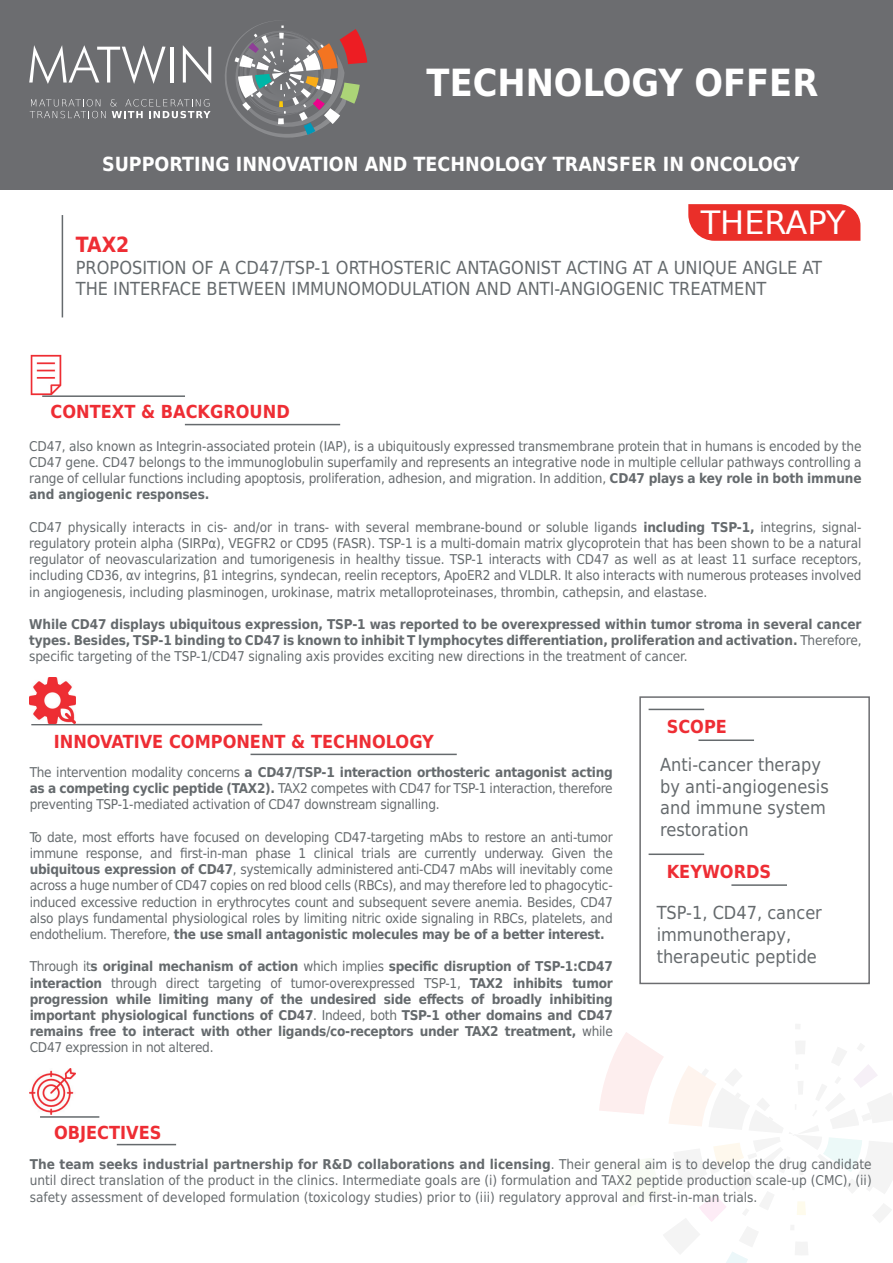
<style>
.page{position:relative;width:893px;height:1263px;background:#fff}
.page>*{position:absolute;margin:0;border:0;box-sizing:border-box;transform-origin:0 0}
.t1{font:700 37.5px "DejaVu Sans Condensed";color:#fff}
.t2{font:32.1px "DejaVu Sans";color:#fff}
.t3{font:700 21px "DejaVu Sans Condensed";color:#ee2d34}
.t4{font:700 19.5px "DejaVu Sans Condensed";color:#fff}
.t5{font:18px/21.6px "DejaVu Sans Condensed";color:#656a6d}
.t6{font:700 18px "DejaVu Sans Condensed";color:#ee2d34}
.t7{font:13.5px/16.2px "DejaVu Sans Condensed";letter-spacing:-.01em;color:#656a6d;text-align:justify}
.t8{font:700 13.5px/16.2px "DejaVu Sans Condensed";letter-spacing:-.015em;color:#656a6d;text-align:justify}
.s1{font-weight:700}
.s2{font-weight:400}
</style>
<div class="page">
<div style="left:0;top:0;width:893px;height:189px;background:#6c6d70"></div>
<hr style="left:31px;top:724px;width:231px;height:1px;background:#656a6d">
<hr style="left:40px;top:1116px;width:59px;height:2px;background:#656a6d">
<hr style="left:251px;top:754px;width:206px;height:1px;background:#656a6d">
<hr style="left:117px;top:1144px;width:59px;height:1px;background:#656a6d">
<svg style="left:599px;top:1024px;width:294px;height:239px"></svg>
<img style="left:30px;top:354px;width:32px;height:42px">
<img style="left:30px;top:677px;width:46px;height:46px">
<img style="left:29px;top:1068px;width:46px;height:46px">
<svg style="left:29px;top:45px;width:137px;height:39px"></svg>
<hr style="left:171px;top:47px;width:3px;height:36px;background:#fff">
<svg style="left:183px;top:45px;width:28px;height:38px"></svg>
<svg style="left:225px;top:22px;width:142px;height:116px"></svg>
<svg style="left:30px;top:99px;width:181px;height:19px"></svg>
<hr style="left:62px;top:215px;width:1px;height:102px;background:#656a6d">
<div style="left:639px;top:696px;width:231px;height:288px;border:2px solid #6c6d70"></div>
<hr style="left:649px;top:709px;width:55px;height:1px;background:#656a6d">
<hr style="left:649px;top:853px;width:55px;height:2px;background:#656a6d">
<hr style="left:698px;top:739px;width:56px;height:2px;background:#656a6d">
<hr style="left:731px;top:884px;width:56px;height:2px;background:#656a6d">
<hr style="left:185px;top:424px;width:155px;height:1px;background:#656a6d">
<hr style="left:42px;top:395px;width:143px;height:2px;background:#656a6d">
<svg style="left:688px;top:204px;width:172px;height:37px;background:#ea3933"></svg>
<h1 class="t1" style="left:427px;top:52px;width:393px">TECHNOLOGY OFFER</h1>
<h3 class="t4" style="left:102px;top:148px;width:699px">SUPPORTING INNOVATION AND TECHNOLOGY TRANSFER IN ONCOLOGY</h3>
<h2 class="t2" style="left:701px;top:197px;width:147px">THERAPY</h2>
<h3 class="t3" style="left:76px;top:227px;width:55px">TAX2</h3>
<h3 class="t5" style="left:76px;top:256px;width:748px">PROPOSITION OF A CD47/TSP-1 ORTHOSTERIC ANTAGONIST ACTING AT A UNIQUE ANGLE AT<br>THE INTERFACE BETWEEN IMMUNOMODULATION AND ANTI-ANGIOGENIC TREATMENT</h3>
<h3 class="t6" style="left:51px;top:397px;width:241px">CONTEXT &amp; BACKGROUND</h3>
<p class="t7" style="left:29px;top:438px;width:834px">CD47, also known as Integrin-associated protein (IAP), is a ubiquitously expressed transmembrane protein that in humans is encoded by the CD47 gene. CD47 belongs to the immunoglobulin superfamily and represents an integrative node in multiple cellular pathways controlling a range of cellular functions including apoptosis, proliferation, adhesion, and migration. In addition, <span class="s1">CD47 plays a key role in both immune and angiogenic responses.</span></p>
<p class="t7" style="left:29px;top:519px;width:834px">CD47 physically interacts in cis- and/or in trans- with several membrane-bound or soluble ligands <span class="s1">including TSP-1,</span> integrins, signal&shy;regulatory protein alpha (SIRPα), VEGFR2 or CD95 (FASR). TSP-1 is a multi-domain matrix glycoprotein that has been shown to be a natural regulator of neovascularization and tumorigenesis in healthy tissue. TSP-1 interacts with CD47 as well as at least 11 surface receptors, including CD36, αv integrins, β1 integrins, syndecan, reelin receptors, ApoER2 and VLDLR. It also interacts with numerous proteases involved in angiogenesis, including plasminogen, urokinase, matrix metalloproteinases, thrombin, cathepsin, and elastase.</p>
<p class="t8" style="left:29px;top:616px;width:834px">While CD47 displays ubiquitous expression, TSP-1 was reported to be overexpressed within tumor stroma in several cancer types. Besides, TSP-1 binding to CD47 is known to inhibit T lymphocytes differentiation, proliferation and activation. <span class="s2">Therefore, specific targeting of the TSP-1/CD47 signaling axis provides exciting new directions in the treatment of cancer.</span></p>
<h3 class="t6" style="left:54px;top:727px;width:382px">INNOVATIVE COMPONENT &amp; TECHNOLOGY</h3>
<p class="t7" style="left:30px;top:764px;width:585px">The intervention modality concerns <span class="s1">a CD47/TSP-1 interaction orthosteric antagonist acting as a competing cyclic peptide (TAX2).</span> TAX2 competes with CD47 for TSP-1 interaction, therefore preventing TSP-1-mediated activation of CD47 downstream signalling.</p>
<p class="t7" style="left:30px;top:829px;width:585px">To date, most efforts have focused on developing CD47-targeting mAbs to restore an anti-tumor immune response, and first-in-man phase 1 clinical trials are currently underway. Given the <span class="s1">ubiquitous expression of CD47</span>, systemically administered anti-CD47 mAbs will inevitably come across a huge number of CD47 copies on red blood cells (RBCs), and may therefore led to phagocytic&shy;induced excessive reduction in erythrocytes count and subsequent severe anemia. Besides, CD47 also plays fundamental physiological roles by limiting nitric oxide signaling in RBCs, platelets, and endothelium. Therefore, <span class="s1">the use small antagonistic molecules may be of a better interest.</span></p>
<p class="t8" style="left:30px;top:958px;width:585px"><span class="s2">Through it</span>s original mechanism of action <span class="s2">which implies</span> specific disruption of TSP-1:CD47 interaction <span class="s2">through direct targeting of tumor-overexpressed TSP-1,</span> TAX2 inhibits tumor progression while limiting many of the undesired side effects of broadly inhibiting important physiological functions of CD47<span class="s2">. Indeed, both</span> TSP-1 other domains and CD47 remains free to interact with other ligands/co-receptors under TAX2 treatment, <span class="s2">while CD47 expression in not altered.</span></p>
<h3 class="t6" style="left:54px;top:1118px;width:109px">OBJECTIVES</h3>
<h3 class="t6" style="left:667px;top:711px;width:62px">SCOPE</h3>
<h3 class="t5" style="left:660px;top:753px;width:170px">Anti-cancer therapy by anti-angiogenesis and immune system restoration</h3>
<h3 class="t6" style="left:667px;top:856px;width:106px">KEYWORDS</h3>
<h3 class="t5" style="left:657px;top:902px;width:167px">TSP-1, CD47, cancer immunotherapy, therapeutic peptide</h3>
<p class="t7" style="left:30px;top:1156px;width:843px"><span class="s1">The team seeks industrial partnership for R&amp;D collaborations and licensing</span>. Their general aim is to develop the drug candidate until direct translation of the product in the clinics. Intermediate goals are (i) formulation and TAX2 peptide production scale-up (CMC), (ii) safety assessment of developed formulation (toxicology studies) prior to (iii) regulatory approval and first-in-man trials.</p>
</div>
